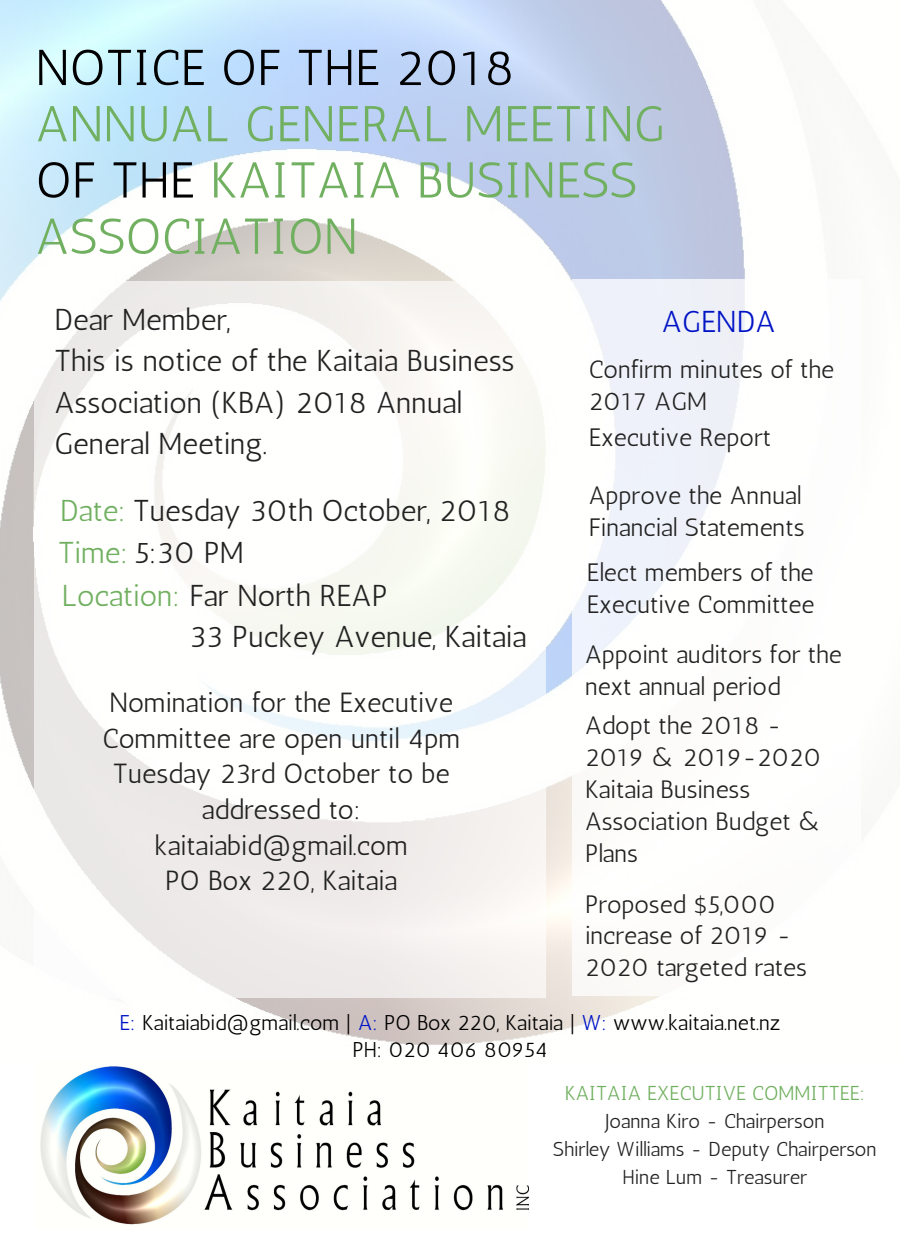
<style>
.page{position:relative;width:900px;height:1260px;background:#fff}
.page>*{position:absolute;margin:0;border:0;box-sizing:border-box;transform-origin:0 0}
.t1{font:50.25px/56.2px "Antic";color:#71b060}
.t2{font:50.25px "Antic";color:#000}
.t3{font:30.25px/41.2px "Antic";color:#222}
.t4{font:30.25px "Antic";color:#0014c6}
.t5{font:27.75px/35.5px "Antic";color:#222;text-align:center}
.t6{font:25.25px/32px "Antic";color:#222}
.t7{font:21.25px/26.2px "Antic";color:#000;text-align:center}
.t8{font:20px/28px "Antic";color:#222;text-align:center}
.t9{font:20px "Antic";color:#71b060}
.s1{color:#000}
.s2{color:#71b060}
.s3{color:#0014c6}
</style>
<div class="page">
<img style="left:0;top:0;width:745px;height:1045px">
<svg style="left:34px;top:281px;width:512px;height:717px"></svg>
<img style="left:40px;top:1066px;width:489px;height:159px">
<div style="left:572px;top:279px;width:289px;height:717px;background:linear-gradient(to right,#f7f8fa,#fffffe)"></div>
<h1 class="t2" style="left:36px;top:38px;width:481px">NOTICE OF THE 2018</h1>
<h1 class="t1" style="left:36px;top:96px;width:631px">ANNUAL GENERAL MEETING<br><span class="s1">OF THE</span> KAITAIA BUSINESS<br>ASSOCIATION</h1>
<p class="t3" style="left:54px;top:299px;width:462px">Dear Member,<br>This is notice of the Kaitaia Business<br>Association (KBA) 2018 Annual<br>General Meeting.</p>
<p class="t3" style="left:60px;top:490px;width:452px"><span class="s2">Date:</span> Tuesday 30th October, 2018</p>
<p class="t3" style="left:58px;top:531px;width:187px"><span class="s2">Time:</span> 5:30 PM</p>
<p class="t3" style="left:62px;top:575px;width:328px"><span class="s2">Location:</span> Far North REAP</p>
<p class="t3" style="left:189px;top:616px;width:339px">33 Puckey Avenue, Kaitaia</p>
<p class="t5" style="left:102px;top:685px;width:359px">Nomination for the Executive<br>Committee are open until 4pm<br>Tuesday 23rd October to be addressed to: kaitaiabid@gmail.com<br>PO Box 220, Kaitaia</p>
<p class="t4" style="left:662px;top:303px;width:115px">AGENDA</p>
<p class="t6" style="left:589px;top:353px;width:247px">Confirm minutes of the<br>2017 AGM</p>
<p class="t6" style="left:589px;top:421px;width:184px">Executive Report</p>
<p class="t6" style="left:589px;top:479px;width:217px">Approve the Annual<br>Financial Statements</p>
<p class="t6" style="left:587px;top:556px;width:229px">Elect members of the<br>Executive Committee</p>
<p class="t6" style="left:585px;top:638px;width:258px">Appoint auditors for the next annual period</p>
<p class="t6" style="left:585px;top:710px;width:238px">Adopt the 2018 -<br>2019 &amp; 2019-2020<br>Kaitaia Business<br>Association Budget &amp;<br>Plans</p>
<p class="t6" style="left:585px;top:888px;width:223px">Proposed $5,000 increase of 2019 -<br>2020 targeted rates</p>
<p class="t7" style="left:120px;top:1010px;width:663px"><span class="s3">E:</span> Kaitaiabid@gmail.com | <span class="s3">A:</span> PO Box 220, Kaitaia | <span class="s3">W:</span> www.kaitaia.net.nz<br>PH: 020 406 80954</p>
<p class="t9" style="left:565px;top:1081px;width:302px">KAITAIA EXECUTIVE COMMITTEE:</p>
<p class="t8" style="left:553px;top:1107px;width:325px">Joanna Kiro - Chairperson<br>Shirley Williams - Deputy Chairperson<br>Hine Lum - Treasurer</p>
</div>
